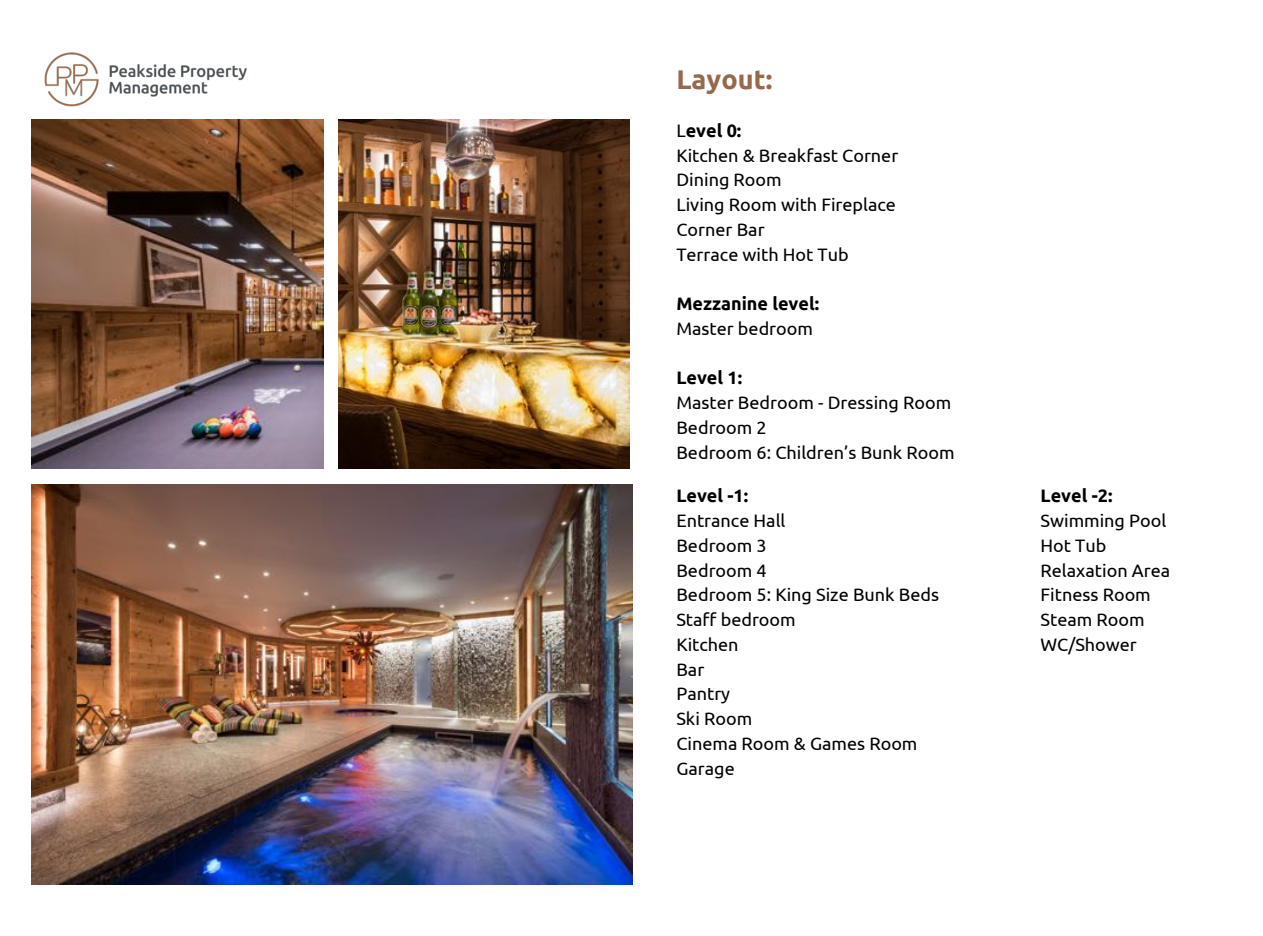
<style>
.page{position:relative;width:1263px;height:936px;background:#fff}
.page>*{position:absolute;margin:0;border:0;box-sizing:border-box;transform-origin:0 0}
.t1{font:700 27px "Ubuntu";color:#96694d}
.t2{font:18px/24.8px "Ubuntu";color:#000}
.t3{font:700 18px "Ubuntu";color:#000}
.s1{font-weight:700}
</style>
<div class="page">
<img style="left:44px;top:52px;width:203px;height:55px">
<img style="left:32px;top:119px;width:291px;height:349px">
<img style="left:338px;top:119px;width:291px;height:349px">
<img style="left:32px;top:485px;width:600px;height:400px">
<h1 class="t1" style="left:676px;top:63px;width:97px">Layout:</h1>
<p class="t2" style="left:676px;top:118px;width:223px">L<span class="s1">evel 0:<br></span>Kitchen &amp; Breakfast Corner<br>Dining Room<br>Living Room with Fireplace<br>Corner Bar<br>Terrace with Hot Tub</p>
<p class="t3" style="left:676px;top:293px;width:144px">Mezzanine level:</p>
<p class="t2" style="left:676px;top:316px;width:138px">Master bedroom</p>
<p class="t3" style="left:676px;top:368px;width:67px">Level 1:</p>
<p class="t2" style="left:676px;top:390px;width:280px">Master Bedroom - Dressing Room<br>Bedroom 2<br>Bedroom 6: Children’s Bunk Room</p>
<p class="t3" style="left:676px;top:485px;width:73px">Level -1:</p>
<p class="t2" style="left:676px;top:508px;width:264px">Entrance Hall<br>Bedroom 3<br>Bedroom 4<br>Bedroom 5: King Size Bunk Beds<br>Staff bedroom<br>Kitchen<br>Bar<br>Pantry<br>Ski Room<br>Cinema Room &amp; Games Room<br>Garage</p>
<p class="t3" style="left:1040px;top:485px;width:73px">Level -2:</p>
<p class="t2" style="left:1040px;top:508px;width:131px">Swimming Pool<br>Hot Tub<br>Relaxation Area<br>Fitness Room<br>Steam Room<br>WC/Shower</p>
</div>
